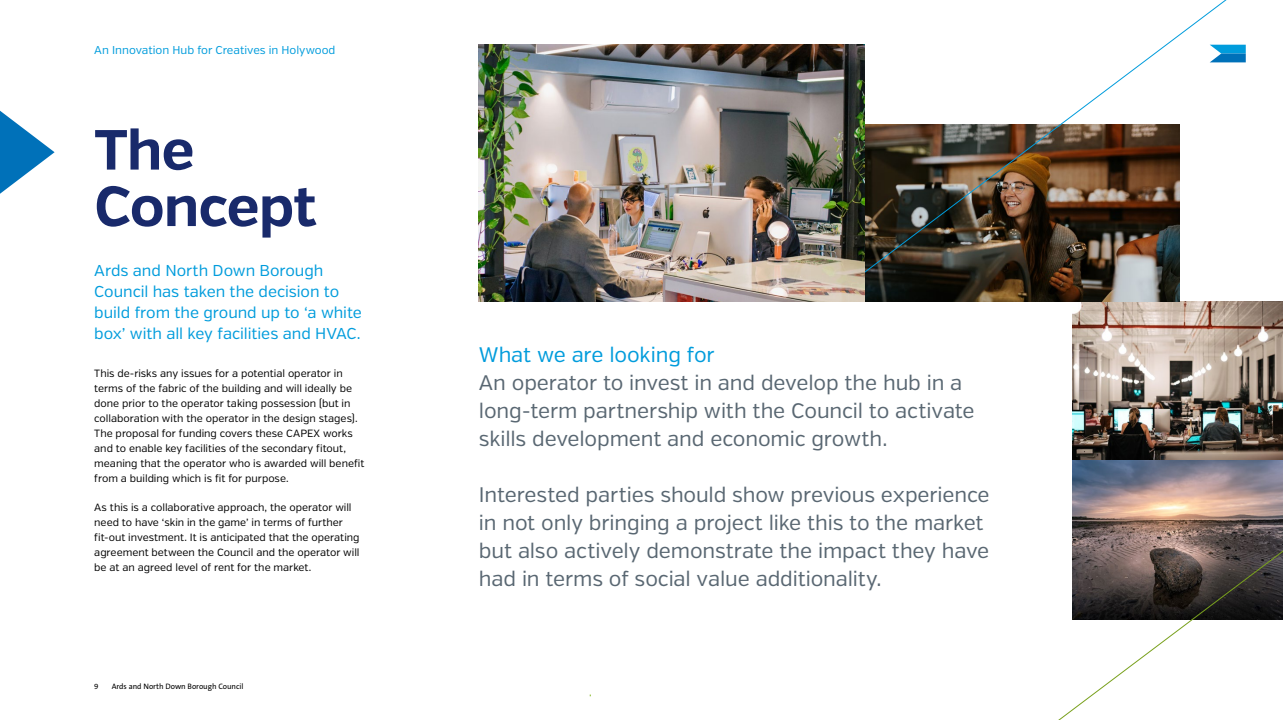
<style>
.page{position:relative;width:1283px;height:720px;background:#fff}
.page>*{position:absolute;margin:0;border:0;box-sizing:border-box;transform-origin:0 0}
.t1{font:700 56.44px/56.4px "Verb";letter-spacing:-.015em;color:#192a6b}
.t2{font:21px/28px "Verb";letter-spacing:-.005em;color:#596772}
.t3{font:21px "Verb";letter-spacing:-.01em;color:#009cdc}
.t4{font:15.75px/21px "Verb";letter-spacing:-.005em;color:#009cdc}
.t5{font:11.38px "Verb";color:#009cdc}
.t6{font:10.5px/14.9px "Verb";letter-spacing:-.005em;color:#000}
.t7{font:7.88px "The Sans B5 Plain";color:#000}
</style>
<div class="page">
<img style="left:864px;top:284px;width:162px;height:17px">
<svg style="left:0;top:111px;width:55px;height:83px"></svg>
<img style="left:1026px;top:284px;width:256px;height:435px">
<img style="left:849px;top:0;width:397px;height:284px">
<img style="left:479px;top:45px;width:385px;height:256px">
<svg style="left:1209px;top:45px;width:36px;height:17px"></svg>
<p class="t5" style="left:94px;top:43px;width:243px">An Innovation Hub for Creatives in Holywood</p>
<p class="t1" style="left:94px;top:123px;width:224px">The<br>Concept</p>
<p class="t4" style="left:94px;top:260px;width:269px">Ards and North Down Borough Council has taken the decision to build from the ground up to ‘a white box’ with all key facilities and HVAC.</p>
<p class="t6" style="left:94px;top:366px;width:265px">This de-risks any issues for a potential operator in terms of the fabric of the building and will ideally be done prior to the operator taking possession (but in collaboration with the operator in the design stages).</p>
<p class="t6" style="left:94px;top:426px;width:272px">The proposal for funding covers these CAPEX works and to enable key facilities of the secondary fitout, meaning that the operator who is awarded will benefit from a building which is fit for purpose.</p>
<p class="t6" style="left:94px;top:500px;width:267px">As this is a collaborative approach, the operator will need to have ‘skin in the game’ in terms of further fit-out investment. It is anticipated that the operating agreement between the Council and the operator will be at an agreed level of rent for the market.</p>
<p class="t7" style="left:94px;top:681px;width:6px">9</p>
<p class="t7" style="left:112px;top:681px;width:133px">Ards and North Down Borough Council</p>
<p class="t3" style="left:479px;top:342px;width:237px">What we are looking for</p>
<p class="t2" style="left:479px;top:369px;width:497px">An operator to invest in and develop the hub in a long-term partnership with the Council to activate skills development and economic growth.</p>
<p class="t2" style="left:479px;top:481px;width:512px">Interested parties should show previous experience in not only bringing a project like this to the market but also actively demonstrate the impact they have had in terms of social value additionality.</p>
</div>
